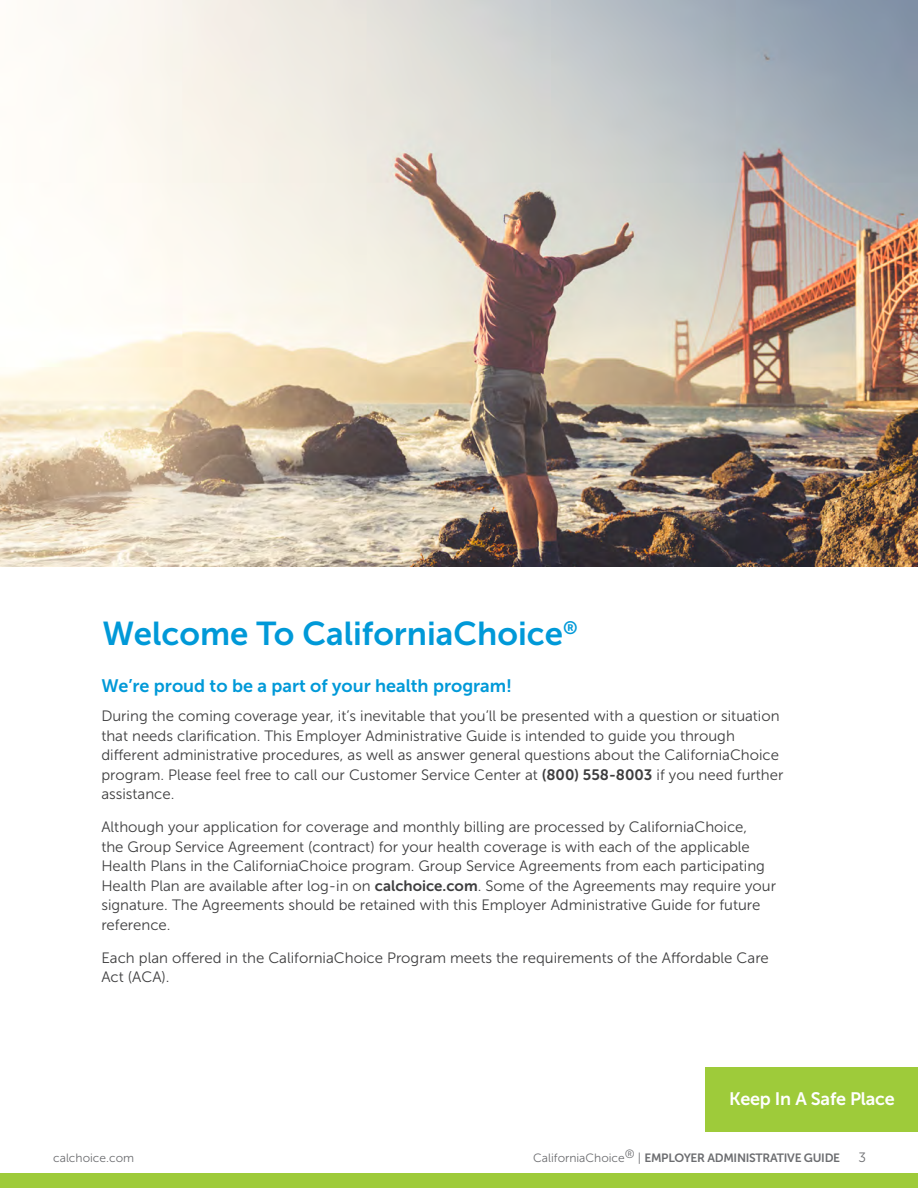
<style>
.page{position:relative;width:918px;height:1188px;background:#fff}
.page>*{position:absolute;margin:0;border:0;box-sizing:border-box;transform-origin:0 0}
.t1{font:33px "Museo Sans 700";color:#0099d8}
.Header_w_less_space{font:18px "Museo Sans 700";color:#0099d8}
.t2{font:18px "Museo Sans 700";letter-spacing:-.01em;color:#fff}
.Body_10_pt{font:15px/19.5px "Museo Sans 300";color:#3e3e3f}
.t3{font:13.5px "Museo Sans 300";color:#6c6d70}
.t4{font:12px "Museo Sans 700";letter-spacing:-.025em;color:#6c6d70}
.t5{font:12px "Museo Sans 300";color:#6c6d70}
.s1{font-family:"Museo Sans 700"}
.s2{font-family:"Museo Sans 300"}
</style>
<div class="page">
<div style="left:0;top:1173px;width:918px;height:15px;background:#9ecb3a"></div>
<img style="left:0;top:0;width:918px;height:567px">
<div style="left:705px;top:1067px;width:213px;height:65px;background:#9ecb3a"></div>
<p class="t1" style="left:103px;top:616px;width:477px">Welcome To CaliforniaChoice<sup>®</sup></p>
<p class="Header_w_less_space" style="left:101px;top:676px;width:412px">We’re proud to be a part of your health program!</p>
<p class="Body_10_pt" style="left:101px;top:707px;width:684px">During the coming coverage year, it’s inevitable that you’ll be presented with a question or situation that needs clarification. This Employer Administrative Guide is intended to guide you through different administrative procedures, as well as answer general questions about the CaliforniaChoice program. Please feel free to call our Customer Service Center at <span class="s1">(800) 558-8003</span> if you need further assistance.</p>
<p class="Body_10_pt" style="left:101px;top:818px;width:676px">Although your application for coverage and monthly billing are processed by CaliforniaChoice,<br>the Group Service Agreement (contract) for your health coverage is with each of the applicable Health Plans in the CaliforniaChoice program. Group Service Agreements from each participating Health Plan are available after log-in on <span class="s1">calchoice.com</span>. Some of the Agreements may require your signature. The Agreements should be retained with this Employer Administrative Guide for future reference.</p>
<p class="Body_10_pt" style="left:101px;top:948px;width:669px">Each plan offered in the CaliforniaChoice Program meets the requirements of the Affordable Care<br>Act (ACA).</p>
<p class="t2" style="left:729px;top:1089px;width:167px">Keep In A Safe Place</p>
<p class="t5" style="left:53px;top:1152px;width:82px">calchoice.com</p>
<p class="t4" style="left:533px;top:1151px;width:308px"><span class="s2">CaliforniaChoice</span><sup>®</sup> <span class="s2">|</span> EMPLOYER ADMINISTRATIVE GUIDE</p>
<p class="t3" style="left:858px;top:1150px;width:9px">3</p>
</div>
